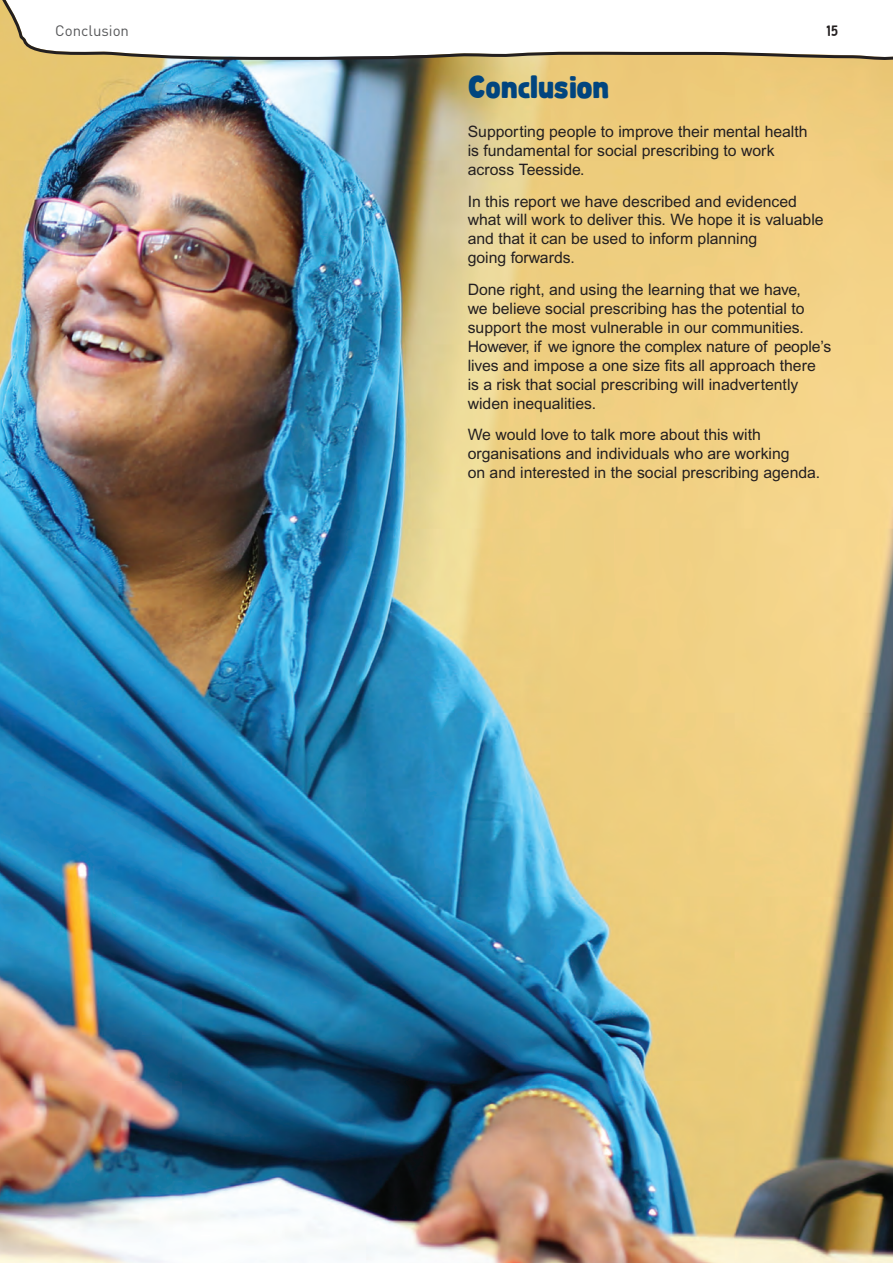
<style>
.page{position:relative;width:893px;height:1263px;background:#fff}
.page>*{position:absolute;margin:0;border:0;box-sizing:border-box;transform-origin:0 0}
.t1{font:30.75px "Abraham";color:#01457f}
.t2{font:15.75px/18.9px "Arial";color:#231f20}
.t3{font:15px "DIN";color:#57585a}
.t4{font:15px "Curse Casual";color:#231f20}
</style>
<div class="page">
<img style="left:0;top:67px;width:893px;height:1196px">
<svg style="left:0;top:1208px;width:3px;height:55px"></svg>
<svg style="left:0;top:0;width:893px;height:67px"></svg>
<p class="t3" style="left:55px;top:26px;width:75px">Conclusion</p>
<p class="t4" style="left:826px;top:26px;width:14px">15</p>
<p class="t1" style="left:468px;top:76px;width:143px">Conclusion</p>
<p class="t2" style="left:468px;top:123px;width:341px">Supporting people to improve their mental health is fundamental for social prescribing to work across Teesside.</p>
<p class="t2" style="left:468px;top:193px;width:357px">In this report we have described and evidenced what will work to deliver this. We hope it is valuable and that it can be used to inform planning<br>going forwards.</p>
<p class="t2" style="left:468px;top:282px;width:365px">Done right, and using the learning that we have,<br>we believe social prescribing has the potential to support the most vulnerable in our communities.<br>However, if we ignore the complex nature of people’s lives and impose a one size fits all approach there<br>is a risk that social prescribing will inadvertently widen inequalities.</p>
<p class="t2" style="left:468px;top:427px;width:354px">We would love to talk more about this with organisations and individuals who are working<br>on and interested in the social prescribing agenda.</p>
</div>
